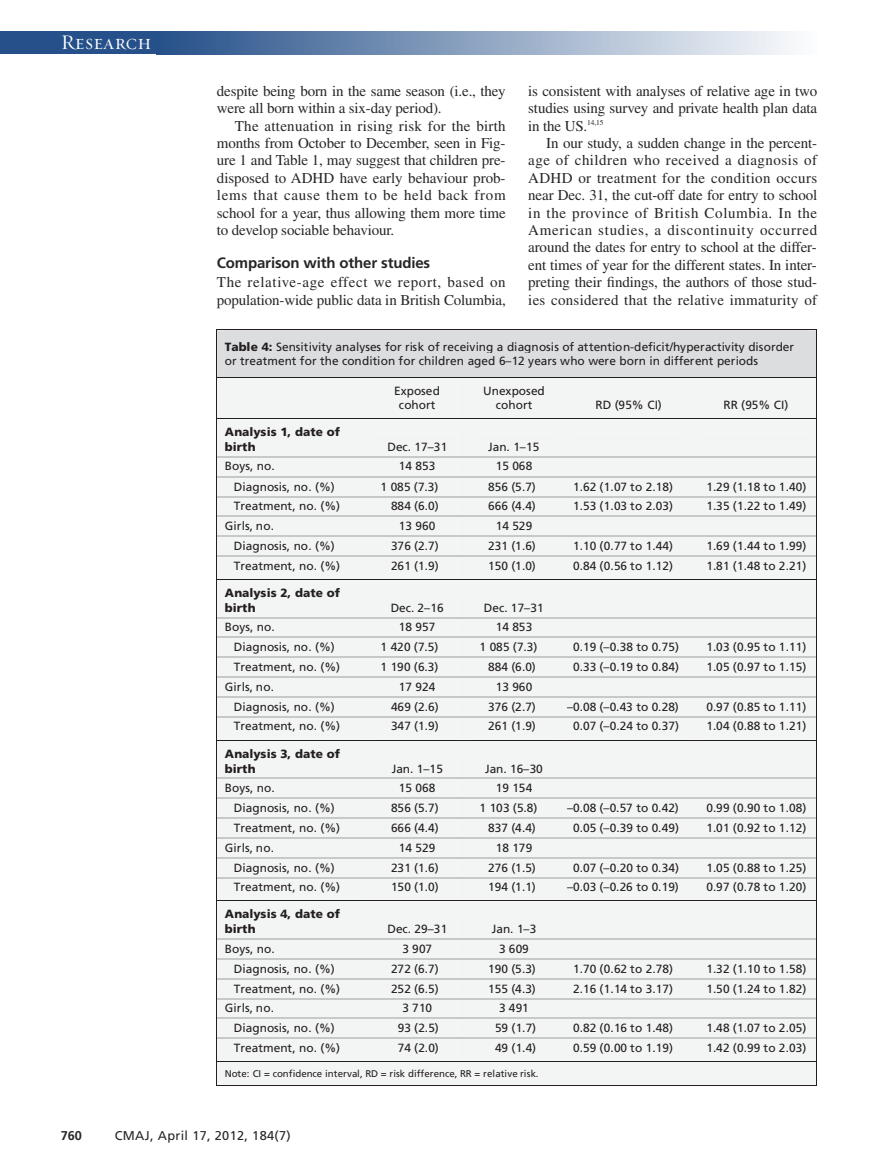
<style>
.page{position:relative;width:878px;height:1175px;background:#fff}
.page>*{position:absolute;margin:0;border:0;box-sizing:border-box;transform-origin:0 0}
.t1{font:21px "Requiem Display HTF Small Caps";letter-spacing:.005em;color:#fff}
.t2{font:15px/17.4px "Times LT Std";letter-spacing:-.01em;color:#272627;text-align:justify}
.t3{font:700 15px "Frutiger LT Std";letter-spacing:-.01em;color:#272627}
.t4{font:12.75px "Frutiger LT Std";letter-spacing:.025em;color:#272627}
.t5{font:700 12.75px "Frutiger LT Std";color:#272627}
.t6{font:11.85px/14.1px "Frutiger";color:#231f20;text-align:center}
.t7{font:900 11.85px/14.7px "Frutiger";color:#231f20}
.t8{font:9.75px "Frutiger";color:#231f20}
.s1{font-weight:900}
</style>
<div class="page">
<div style="left:0;top:32px;width:164px;height:22px;background:#255089"></div>
<div style="left:157px;top:32px;width:660px;height:22px;background:linear-gradient(to right,#255089,#fdfdfe)"></div>
<svg style="left:216px;top:329px;width:601px;height:757px"></svg>
<h1 class="t1" style="left:61px;top:30px;width:92px">Research</h1>
<p class="t2" style="left:217px;top:84px;width:290px">despite being born in the same season (i.e., they were all born within a six-day period).</p>
<p class="t2" style="left:217px;top:118px;width:290px;text-indent:18px">The attenuation in rising risk for the birth months from October to December, seen in Fig&shy;ure 1 and Table 1, may suggest that children pre&shy;disposed to ADHD have early behaviour prob&shy;lems that cause them to be held back from school for a year, thus allowing them more time to develop sociable behaviour.</p>
<p class="t3" style="left:217px;top:257px;width:215px">Comparison with other studies</p>
<p class="t2" style="left:217px;top:275px;width:290px">The relative-age effect we report, based on population-wide public data in British Columbia,</p>
<p class="t2" style="left:528px;top:84px;width:290px">is consistent with analyses of relative age in two studies using survey and private health plan data in the US.<sup>14,15</sup></p>
<p class="t2" style="left:528px;top:136px;width:290px;text-indent:18px">In our study, a sudden change in the percent&shy;age of children who received a diagnosis of ADHD or treatment for the condition occurs near Dec. 31, the cut-off date for entry to school in the province of British Columbia. In the American studies, a discontinuity occurred around the dates for entry to school at the differ&shy;ent times of year for the different states. In inter&shy;preting their findings, the authors of those stud&shy;ies considered that the relative immaturity of</p>
<p class="t6" style="left:225px;top:340px;width:570px;text-align:left"><span class="s1">Table 4:</span> Sensitivity analyses for risk of receiving a diagnosis of attention-deficit/hyperactivity disorder or treatment for the condition for children aged 6–12 years who were born in different periods</p>
<p class="t6" style="left:394px;top:385px;width:47px">Exposed cohort</p>
<p class="t6" style="left:483px;top:385px;width:63px">Unexposed cohort</p>
<p class="t6" style="left:595px;top:399px;width:68px">RD (95% CI)</p>
<p class="t6" style="left:723px;top:399px;width:66px">RR (95% CI)</p>
<p class="t7" style="left:225px;top:425px;width:117px">Analysis 1, date of birth</p>
<p class="t6" style="left:387px;top:441px;width:61px">Dec. 17–31</p>
<p class="t6" style="left:488px;top:441px;width:53px">Jan. 1–15</p>
<p class="t6" style="left:225px;top:460px;width:51px">Boys, no.</p>
<p class="t6" style="left:399px;top:460px;width:38px">14 853</p>
<p class="t6" style="left:496px;top:460px;width:38px">15 068</p>
<p class="t6" style="left:234px;top:480px;width:102px">Diagnosis, no. (%)</p>
<p class="t6" style="left:380px;top:480px;width:59px">1 085 (7.3)</p>
<p class="t6" style="left:488px;top:480px;width:49px">856 (5.7)</p>
<p class="t6" style="left:573px;top:480px;width:101px">1.62 (1.07 to 2.18)</p>
<p class="t6" style="left:706px;top:480px;width:101px">1.29 (1.18 to 1.40)</p>
<p class="t6" style="left:234px;top:500px;width:108px">Treatment, no. (%)</p>
<p class="t6" style="left:391px;top:500px;width:49px">884 (6.0)</p>
<p class="t6" style="left:488px;top:500px;width:49px">666 (4.4)</p>
<p class="t6" style="left:573px;top:500px;width:101px">1.53 (1.03 to 2.03)</p>
<p class="t6" style="left:706px;top:500px;width:101px">1.35 (1.22 to 1.49)</p>
<p class="t6" style="left:225px;top:520px;width:51px">Girls, no.</p>
<p class="t6" style="left:399px;top:520px;width:38px">13 960</p>
<p class="t6" style="left:496px;top:520px;width:38px">14 529</p>
<p class="t6" style="left:234px;top:540px;width:102px">Diagnosis, no. (%)</p>
<p class="t6" style="left:391px;top:540px;width:49px">376 (2.7)</p>
<p class="t6" style="left:488px;top:540px;width:49px">231 (1.6)</p>
<p class="t6" style="left:573px;top:540px;width:101px">1.10 (0.77 to 1.44)</p>
<p class="t6" style="left:706px;top:540px;width:101px">1.69 (1.44 to 1.99)</p>
<p class="t6" style="left:234px;top:559px;width:108px">Treatment, no. (%)</p>
<p class="t6" style="left:391px;top:559px;width:49px">261 (1.9)</p>
<p class="t6" style="left:488px;top:559px;width:49px">150 (1.0)</p>
<p class="t6" style="left:573px;top:559px;width:101px">0.84 (0.56 to 1.12)</p>
<p class="t6" style="left:706px;top:559px;width:101px">1.81 (1.48 to 2.21)</p>
<p class="t7" style="left:225px;top:587px;width:117px">Analysis 2, date of birth</p>
<p class="t6" style="left:390px;top:601px;width:55px">Dec. 2–16</p>
<p class="t6" style="left:484px;top:601px;width:61px">Dec. 17–31</p>
<p class="t6" style="left:225px;top:621px;width:51px">Boys, no.</p>
<p class="t6" style="left:399px;top:621px;width:38px">18 957</p>
<p class="t6" style="left:496px;top:621px;width:38px">14 853</p>
<p class="t6" style="left:234px;top:641px;width:102px">Diagnosis, no. (%)</p>
<p class="t6" style="left:380px;top:641px;width:59px">1 420 (7.5)</p>
<p class="t6" style="left:479px;top:641px;width:59px">1 085 (7.3)</p>
<p class="t6" style="left:573px;top:641px;width:107px">0.19 (–0.38 to 0.75)</p>
<p class="t6" style="left:706px;top:641px;width:101px">1.03 (0.95 to 1.11)</p>
<p class="t6" style="left:234px;top:661px;width:108px">Treatment, no. (%)</p>
<p class="t6" style="left:380px;top:661px;width:59px">1 190 (6.3)</p>
<p class="t6" style="left:488px;top:661px;width:49px">884 (6.0)</p>
<p class="t6" style="left:573px;top:661px;width:107px">0.33 (–0.19 to 0.84)</p>
<p class="t6" style="left:706px;top:661px;width:101px">1.05 (0.97 to 1.15)</p>
<p class="t6" style="left:225px;top:680px;width:51px">Girls, no.</p>
<p class="t6" style="left:399px;top:680px;width:38px">17 924</p>
<p class="t6" style="left:496px;top:680px;width:38px">13 960</p>
<p class="t6" style="left:234px;top:700px;width:102px">Diagnosis, no. (%)</p>
<p class="t6" style="left:391px;top:700px;width:49px">469 (2.6)</p>
<p class="t6" style="left:488px;top:700px;width:49px">376 (2.7)</p>
<p class="t6" style="left:567px;top:700px;width:113px">–0.08 (–0.43 to 0.28)</p>
<p class="t6" style="left:706px;top:700px;width:101px">0.97 (0.85 to 1.11)</p>
<p class="t6" style="left:234px;top:720px;width:108px">Treatment, no. (%)</p>
<p class="t6" style="left:391px;top:720px;width:49px">347 (1.9)</p>
<p class="t6" style="left:488px;top:720px;width:49px">261 (1.9)</p>
<p class="t6" style="left:573px;top:720px;width:107px">0.07 (–0.24 to 0.37)</p>
<p class="t6" style="left:706px;top:720px;width:101px">1.04 (0.88 to 1.21)</p>
<p class="t7" style="left:225px;top:747px;width:117px">Analysis 3, date of birth</p>
<p class="t6" style="left:392px;top:762px;width:53px">Jan. 1–15</p>
<p class="t6" style="left:485px;top:762px;width:59px">Jan. 16–30</p>
<p class="t6" style="left:225px;top:781px;width:51px">Boys, no.</p>
<p class="t6" style="left:399px;top:781px;width:38px">15 068</p>
<p class="t6" style="left:496px;top:781px;width:38px">19 154</p>
<p class="t6" style="left:234px;top:801px;width:102px">Diagnosis, no. (%)</p>
<p class="t6" style="left:391px;top:801px;width:49px">856 (5.7)</p>
<p class="t6" style="left:479px;top:801px;width:59px">1 103 (5.8)</p>
<p class="t6" style="left:567px;top:801px;width:113px">–0.08 (–0.57 to 0.42)</p>
<p class="t6" style="left:706px;top:801px;width:101px">0.99 (0.90 to 1.08)</p>
<p class="t6" style="left:234px;top:821px;width:108px">Treatment, no. (%)</p>
<p class="t6" style="left:391px;top:821px;width:49px">666 (4.4)</p>
<p class="t6" style="left:488px;top:821px;width:49px">837 (4.4)</p>
<p class="t6" style="left:573px;top:821px;width:107px">0.05 (–0.39 to 0.49)</p>
<p class="t6" style="left:706px;top:821px;width:101px">1.01 (0.92 to 1.12)</p>
<p class="t6" style="left:225px;top:841px;width:51px">Girls, no.</p>
<p class="t6" style="left:399px;top:841px;width:38px">14 529</p>
<p class="t6" style="left:496px;top:841px;width:38px">18 179</p>
<p class="t6" style="left:234px;top:861px;width:102px">Diagnosis, no. (%)</p>
<p class="t6" style="left:391px;top:861px;width:49px">231 (1.6)</p>
<p class="t6" style="left:488px;top:861px;width:49px">276 (1.5)</p>
<p class="t6" style="left:573px;top:861px;width:107px">0.07 (–0.20 to 0.34)</p>
<p class="t6" style="left:706px;top:861px;width:101px">1.05 (0.88 to 1.25)</p>
<p class="t6" style="left:234px;top:881px;width:108px">Treatment, no. (%)</p>
<p class="t6" style="left:391px;top:881px;width:49px">150 (1.0)</p>
<p class="t6" style="left:488px;top:881px;width:49px">194 (1.1)</p>
<p class="t6" style="left:567px;top:881px;width:113px">–0.03 (–0.26 to 0.19)</p>
<p class="t6" style="left:706px;top:881px;width:101px">0.97 (0.78 to 1.20)</p>
<p class="t7" style="left:225px;top:908px;width:117px">Analysis 4, date of birth</p>
<p class="t6" style="left:387px;top:923px;width:61px">Dec. 29–31</p>
<p class="t6" style="left:492px;top:923px;width:46px">Jan. 1–3</p>
<p class="t6" style="left:225px;top:942px;width:51px">Boys, no.</p>
<p class="t6" style="left:402px;top:942px;width:31px">3 907</p>
<p class="t6" style="left:499px;top:942px;width:31px">3 609</p>
<p class="t6" style="left:234px;top:962px;width:102px">Diagnosis, no. (%)</p>
<p class="t6" style="left:391px;top:962px;width:49px">272 (6.7)</p>
<p class="t6" style="left:488px;top:962px;width:49px">190 (5.3)</p>
<p class="t6" style="left:573px;top:962px;width:101px">1.70 (0.62 to 2.78)</p>
<p class="t6" style="left:706px;top:962px;width:101px">1.32 (1.10 to 1.58)</p>
<p class="t6" style="left:234px;top:982px;width:108px">Treatment, no. (%)</p>
<p class="t6" style="left:391px;top:982px;width:49px">252 (6.5)</p>
<p class="t6" style="left:488px;top:982px;width:49px">155 (4.3)</p>
<p class="t6" style="left:573px;top:982px;width:101px">2.16 (1.14 to 3.17)</p>
<p class="t6" style="left:706px;top:982px;width:101px">1.50 (1.24 to 1.82)</p>
<p class="t6" style="left:225px;top:1002px;width:51px">Girls, no.</p>
<p class="t6" style="left:402px;top:1002px;width:31px">3 710</p>
<p class="t6" style="left:499px;top:1002px;width:31px">3 491</p>
<p class="t6" style="left:234px;top:1022px;width:102px">Diagnosis, no. (%)</p>
<p class="t6" style="left:398px;top:1022px;width:43px">93 (2.5)</p>
<p class="t6" style="left:495px;top:1022px;width:43px">59 (1.7)</p>
<p class="t6" style="left:573px;top:1022px;width:101px">0.82 (0.16 to 1.48)</p>
<p class="t6" style="left:706px;top:1022px;width:101px">1.48 (1.07 to 2.05)</p>
<p class="t6" style="left:234px;top:1041px;width:108px">Treatment, no. (%)</p>
<p class="t6" style="left:398px;top:1041px;width:43px">74 (2.0)</p>
<p class="t6" style="left:495px;top:1041px;width:43px">49 (1.4)</p>
<p class="t6" style="left:573px;top:1041px;width:101px">0.59 (0.00 to 1.19)</p>
<p class="t6" style="left:706px;top:1041px;width:101px">1.42 (0.99 to 2.03)</p>
<p class="t8" style="left:225px;top:1069px;width:315px">Note: CI = confidence interval, RD = risk difference, RR = relative risk.</p>
<p class="t5" style="left:61px;top:1130px;width:23px">760</p>
<p class="t4" style="left:115px;top:1130px;width:177px">CMAJ, April 17, 2012, 184(7)</p>
</div>
